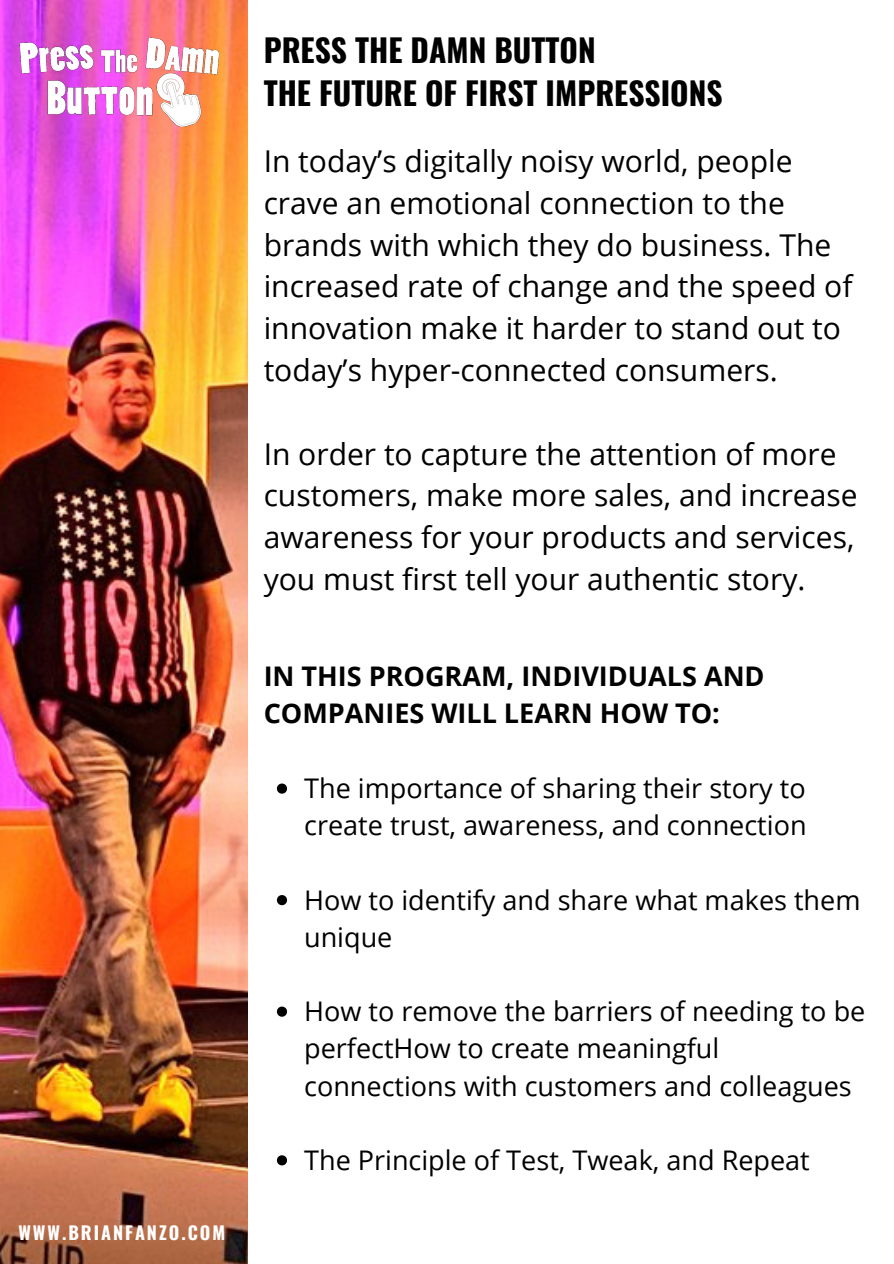
<style>
.page{position:relative;width:894px;height:1264px;background:#fff}
.page>*{position:absolute;margin:0;border:0;box-sizing:border-box;transform-origin:0 0}
.t1{font:700 31.5px/43.7px "Oswald";color:#000}
.t2{font:30px/41.8px "Open Sans";color:#000}
.t3{font:27px/37.2px "Open Sans";color:#000}
.t4{font:700 27px/37.2px "Open Sans";color:#000}
.t5{font:700 18px "Oswald";letter-spacing:.11em;color:#fff}
</style>
<div class="page">
<img style="left:0;top:0;width:247px;height:1263px">
<svg style="left:277px;top:783px;width:10px;height:10px"></svg>
<svg style="left:277px;top:895px;width:10px;height:10px"></svg>
<svg style="left:277px;top:1006px;width:10px;height:10px"></svg>
<svg style="left:277px;top:1155px;width:10px;height:10px"></svg>
<img style="left:18px;top:30px;width:202px;height:100px">
<p class="t5" style="left:18px;top:1218px;width:208px">WWW.BRIANFANZO.COM</p>
<p class="t1" style="left:263px;top:27px;width:460px">PRESS THE DAMN BUTTON<br>THE FUTURE OF FIRST IMPRESSIONS</p>
<p class="t2" style="left:263px;top:139px;width:590px">In today’s digitally noisy world, people crave an emotional connection to the brands with which they do business. The increased rate of change and the speed of innovation make it harder to stand out to today’s hyper-connected consumers.</p>
<p class="t2" style="left:263px;top:432px;width:595px">In order to capture the attention of more customers, make more sales, and increase awareness for your products and services, you must first tell your authentic story.</p>
<p class="t4" style="left:263px;top:657px;width:502px">IN THIS PROGRAM, INDIVIDUALS AND<br>COMPANIES WILL LEARN HOW TO:</p>
<p class="t3" style="left:304px;top:769px;width:504px">The importance of sharing their story to create trust, awareness, and connection</p>
<p class="t3" style="left:304px;top:880px;width:557px">How to identify and share what makes them unique</p>
<p class="t3" style="left:304px;top:992px;width:562px">How to remove the barriers of needing to be perfectHow to create meaningful connections with customers and colleagues</p>
<p class="t3" style="left:304px;top:1140px;width:507px">The Principle of Test, Tweak, and Repeat</p>
</div>
